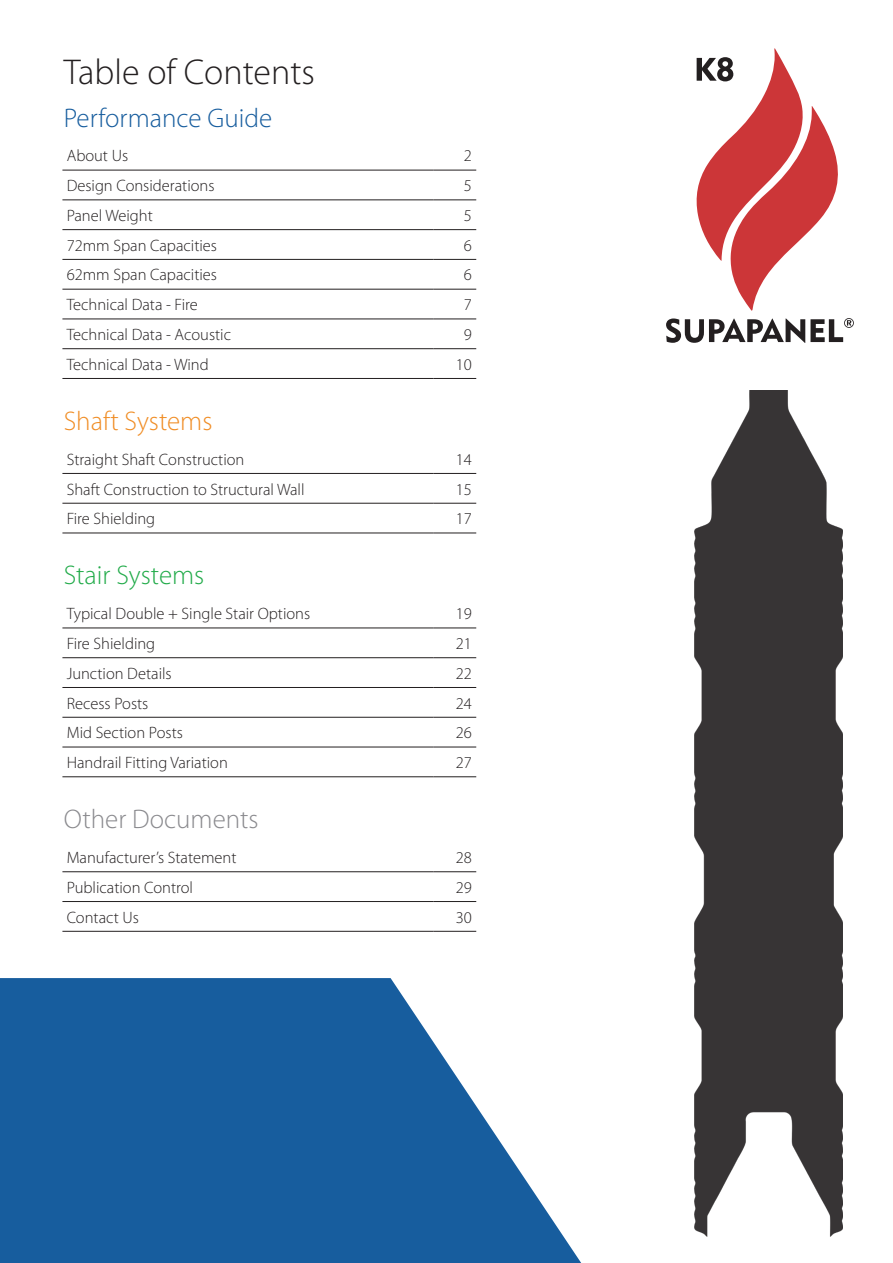
<style>
.page{position:relative;width:893px;height:1263px;background:#fff}
.page>*{position:absolute;margin:0;border:0;box-sizing:border-box;transform-origin:0 0}
.t1{font:300 36px "Myriad Pro";color:#231f20}
.t2{font:300 27px "Myriad Pro";color:#175d9e}
.t3{font:300 27px "Myriad Pro";color:#8a8a8e}
.t4{font:300 27px "Myriad Pro";color:#f08d25}
.t5{font:300 27px "Myriad Pro";color:#22ab4a}
.t6{font:300 16.5px "Myriad Pro";color:#231f20}
</style>
<div class="page">
<svg style="left:696px;top:48px;width:141px;height:263px"></svg>
<svg style="left:666px;top:318px;width:188px;height:25px"></svg>
<hr style="left:62px;top:170px;width:372px;height:1px;background:#231f20">
<hr style="left:434px;top:170px;width:42px;height:1px;background:#231f20">
<hr style="left:62px;top:200px;width:372px;height:1px;background:#231f20">
<hr style="left:434px;top:200px;width:42px;height:1px;background:#231f20">
<hr style="left:62px;top:229px;width:372px;height:1px;background:#231f20">
<hr style="left:434px;top:229px;width:42px;height:1px;background:#231f20">
<hr style="left:62px;top:259px;width:372px;height:1px;background:#231f20">
<hr style="left:434px;top:259px;width:42px;height:1px;background:#231f20">
<hr style="left:62px;top:289px;width:372px;height:1px;background:#231f20">
<hr style="left:434px;top:289px;width:42px;height:1px;background:#231f20">
<hr style="left:62px;top:319px;width:372px;height:1px;background:#231f20">
<hr style="left:434px;top:319px;width:42px;height:1px;background:#231f20">
<hr style="left:62px;top:348px;width:372px;height:1px;background:#231f20">
<hr style="left:434px;top:348px;width:42px;height:1px;background:#231f20">
<hr style="left:62px;top:378px;width:372px;height:1px;background:#231f20">
<hr style="left:434px;top:378px;width:42px;height:1px;background:#231f20">
<img style="left:695px;top:391px;width:148px;height:587px">
<hr style="left:62px;top:473px;width:372px;height:1px;background:#231f20">
<hr style="left:434px;top:473px;width:42px;height:1px;background:#231f20">
<hr style="left:62px;top:503px;width:372px;height:1px;background:#231f20">
<hr style="left:434px;top:503px;width:42px;height:1px;background:#231f20">
<hr style="left:62px;top:533px;width:372px;height:1px;background:#231f20">
<hr style="left:434px;top:533px;width:42px;height:1px;background:#231f20">
<hr style="left:62px;top:628px;width:372px;height:1px;background:#231f20">
<hr style="left:434px;top:628px;width:42px;height:1px;background:#231f20">
<hr style="left:62px;top:657px;width:372px;height:1px;background:#231f20">
<hr style="left:434px;top:657px;width:42px;height:1px;background:#231f20">
<hr style="left:62px;top:687px;width:372px;height:1px;background:#231f20">
<hr style="left:434px;top:687px;width:42px;height:1px;background:#231f20">
<hr style="left:62px;top:717px;width:372px;height:1px;background:#231f20">
<hr style="left:434px;top:717px;width:42px;height:1px;background:#231f20">
<hr style="left:62px;top:747px;width:372px;height:1px;background:#231f20">
<hr style="left:434px;top:747px;width:42px;height:1px;background:#231f20">
<hr style="left:62px;top:776px;width:372px;height:1px;background:#231f20">
<hr style="left:434px;top:776px;width:42px;height:1px;background:#231f20">
<hr style="left:62px;top:871px;width:372px;height:1px;background:#231f20">
<hr style="left:434px;top:871px;width:42px;height:1px;background:#231f20">
<hr style="left:62px;top:901px;width:372px;height:1px;background:#231f20">
<hr style="left:434px;top:901px;width:42px;height:1px;background:#231f20">
<hr style="left:62px;top:931px;width:372px;height:1px;background:#231f20">
<hr style="left:434px;top:931px;width:42px;height:1px;background:#231f20">
<svg style="left:0;top:978px;width:843px;height:285px;fill:#175d9e"></svg>
<h1 class="t1" style="left:64px;top:51px;width:253px">Table of Contents</h1>
<h2 class="t2" style="left:64px;top:101px;width:210px">Performance Guide</h2>
<p class="t6" style="left:67px;top:146px;width:63px">About Us</p>
<p class="t6" style="left:464px;top:146px;width:10px">2</p>
<p class="t6" style="left:67px;top:176px;width:149px">Design Considerations</p>
<p class="t6" style="left:464px;top:176px;width:10px">5</p>
<p class="t6" style="left:67px;top:205px;width:88px">Panel Weight</p>
<p class="t6" style="left:464px;top:205px;width:10px">5</p>
<p class="t6" style="left:67px;top:235px;width:152px">72mm Span Capacities</p>
<p class="t6" style="left:464px;top:235px;width:10px">6</p>
<p class="t6" style="left:67px;top:265px;width:152px">62mm Span Capacities</p>
<p class="t6" style="left:464px;top:265px;width:10px">6</p>
<p class="t6" style="left:67px;top:295px;width:133px">Technical Data - Fire</p>
<p class="t6" style="left:464px;top:295px;width:10px">7</p>
<p class="t6" style="left:67px;top:325px;width:166px">Technical Data - Acoustic</p>
<p class="t6" style="left:464px;top:325px;width:10px">9</p>
<p class="t6" style="left:67px;top:354px;width:144px">Technical Data - Wind</p>
<p class="t6" style="left:456px;top:354px;width:18px">10</p>
<h2 class="t4" style="left:64px;top:405px;width:150px">Shaft Systems</h2>
<p class="t6" style="left:67px;top:449px;width:179px">Straight Shaft Construction</p>
<p class="t6" style="left:456px;top:449px;width:18px">14</p>
<p class="t6" style="left:67px;top:479px;width:239px">Shaft Construction to Structural Wall</p>
<p class="t6" style="left:456px;top:479px;width:18px">15</p>
<p class="t6" style="left:67px;top:509px;width:90px">Fire Shielding</p>
<p class="t6" style="left:456px;top:509px;width:18px">17</p>
<h2 class="t5" style="left:64px;top:559px;width:142px">Stair Systems</h2>
<p class="t6" style="left:67px;top:604px;width:245px">Typical Double + Single Stair Options</p>
<p class="t6" style="left:456px;top:604px;width:18px">19</p>
<p class="t6" style="left:67px;top:634px;width:90px">Fire Shielding</p>
<p class="t6" style="left:456px;top:634px;width:18px">21</p>
<p class="t6" style="left:67px;top:663px;width:107px">Junction Details</p>
<p class="t6" style="left:456px;top:663px;width:18px">22</p>
<p class="t6" style="left:67px;top:693px;width:83px">Recess Posts</p>
<p class="t6" style="left:456px;top:693px;width:18px">24</p>
<p class="t6" style="left:67px;top:723px;width:118px">Mid Section Posts</p>
<p class="t6" style="left:456px;top:723px;width:18px">26</p>
<p class="t6" style="left:67px;top:753px;width:163px">Handrail Fitting Variation</p>
<p class="t6" style="left:456px;top:753px;width:18px">27</p>
<h2 class="t3" style="left:64px;top:803px;width:196px">Other Documents</h2>
<p class="t6" style="left:67px;top:848px;width:171px">Manufacturer’s Statement</p>
<p class="t6" style="left:456px;top:848px;width:18px">28</p>
<p class="t6" style="left:67px;top:877px;width:128px">Publication Control</p>
<p class="t6" style="left:456px;top:877px;width:18px">29</p>
<p class="t6" style="left:67px;top:907px;width:74px">Contact Us</p>
<p class="t6" style="left:456px;top:907px;width:18px">30</p>
</div>
